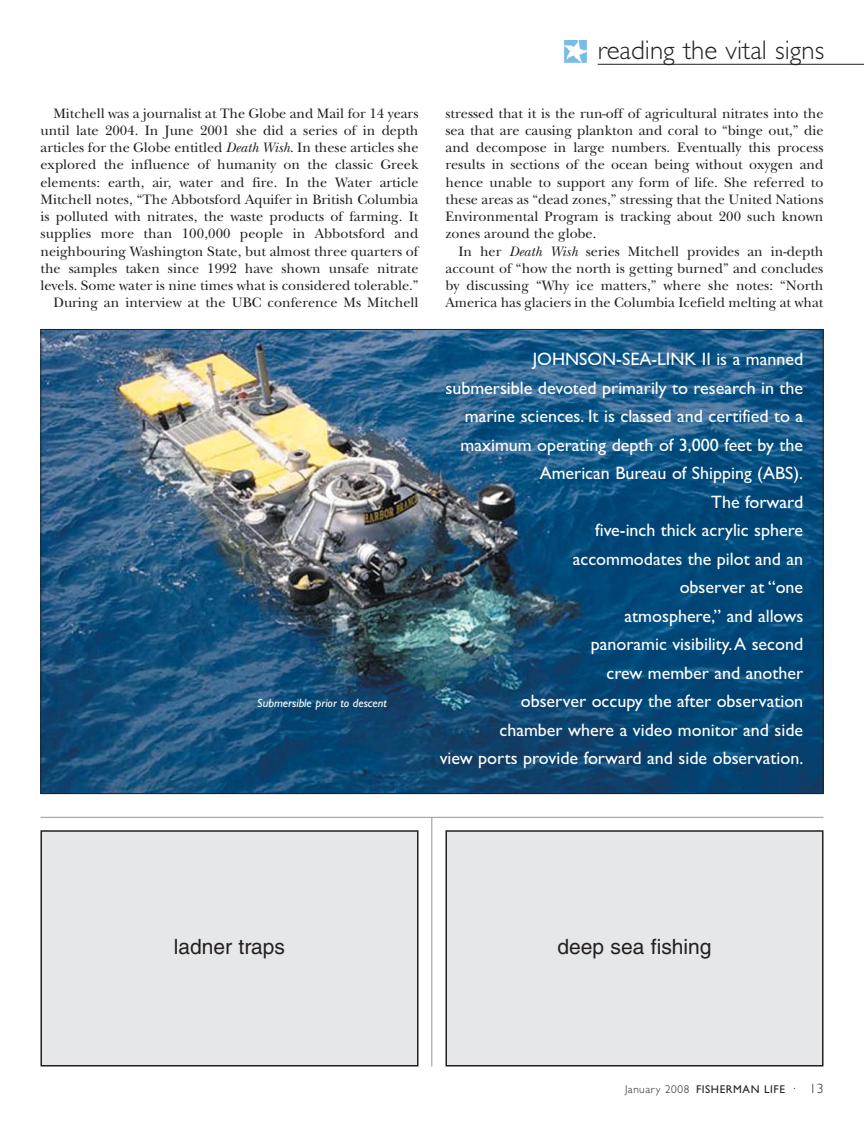
<style>
.page{position:relative;width:864px;height:1134px;background:#fff}
.page>*{position:absolute;margin:0;border:0;box-sizing:border-box;transform-origin:0 0}
.t1{font:300 27px "Gill Sans";color:#231f20}
.t2{font:21px "Helvetica";color:#231f20}
.t3{font:18px/28.5px "Gill Sans";color:#fff;text-align:right}
.t4{font:14.25px/17.2px "New Baskerville";color:#231f20;text-align:justify}
.t5{font:italic 12px "Gill Sans";color:#fff}
.t6{font:11.25px "Gill Sans";letter-spacing:.05em;color:#231f20}
.s1{font-style:italic}
.s2{font-weight:300}
.s3{font-weight:300;font-size:13.5px}
</style>
<div class="page">
<hr style="left:431px;top:817px;width:1px;height:249px;background:#939598">
<hr style="left:40px;top:817px;width:784px;height:1px;background:#939598">
<div style="left:42px;top:832px;width:375px;height:233px;background:#e6e7e8"></div>
<div style="left:40px;top:830px;width:378px;height:236px;border:2px solid #231f20"></div>
<div style="left:447px;top:832px;width:375px;height:233px;background:#e6e7e8"></div>
<div style="left:446px;top:830px;width:378px;height:236px;border:2px solid #231f20"></div>
<hr style="left:598px;top:64px;width:266px;height:1px;background:#231f20">
<img style="left:563px;top:40px;width:25px;height:23px">
<img style="left:42px;top:331px;width:780px;height:461px">
<h1 class="t1" style="left:598px;top:41px;width:228px">reading the vital signs</h1>
<p class="t4" style="left:40px;top:106px;width:380px;text-align:right">Mitchell was a journalist at The Globe and Mail for 14 years until late 2004. In June 2001 she did a series of in depth articles for the Globe entitled <span class="s1">Death Wish</span>. In these articles she explored the influence of humanity on the classic Greek elements: earth, air, water and fire. In the Water article Mitchell notes, “The Abbotsford Aquifer in British Columbia is polluted with nitrates, the waste products of farming. It supplies more than 100,000 people in Abbotsford and neighbouring Washington State, but almost three quarters of the samples taken since 1992 have shown unsafe nitrate levels. Some water is nine times what is considered tolerable.” During an interview at the UBC conference Ms Mitchell</p>
<p class="t4" style="left:446px;top:106px;width:380px">stressed that it is the run-off of agricultural nitrates into the sea that are causing plankton and coral to “binge out,” die and decompose in large numbers. Eventually this process results in sections of the ocean being without oxygen and hence unable to support any form of life. She referred to these areas as “dead zones,” stressing that the United Nations Environmental Program is tracking about 200 such known zones around the globe.</p>
<p class="t4" style="left:446px;top:244px;width:380px;text-indent:13px">In her <span class="s1">Death Wish</span> series Mitchell provides an in-depth account of “how the north is getting burned” and concludes by discussing “Why ice matters,” where she notes: “North America has glaciers in the Columbia Icefield melting at what</p>
<p class="t5" style="left:257px;top:699px;width:131px">Submersible prior to descent</p>
<p class="t3" style="left:440px;top:347px;width:365px">JOHNSON-SEA-LINK II is a manned<br>submersible devoted primarily to research in the marine sciences. It is classed and certified to a maximum operating depth of 3,000 feet by the American Bureau of Shipping (ABS).<br>The forward<br>five-inch thick acrylic sphere<br>accommodates the pilot and an<br>observer at “one<br>atmosphere,” and allows<br>panoramic visibility.A second<br>crew member and another<br>observer occupy the after observation<br>chamber where a video monitor and side<br>view ports provide forward and side observation.</p>
<h2 class="t2" style="left:174px;top:939px;width:113px">ladner traps</h2>
<h2 class="t2" style="left:557px;top:939px;width:156px">deep sea fishing</h2>
<p class="t6" style="left:625px;top:1085px;width:200px"><span class="s2">January 2008</span> FISHERMAN LIFE <span class="s3">· 13</span></p>
</div>
